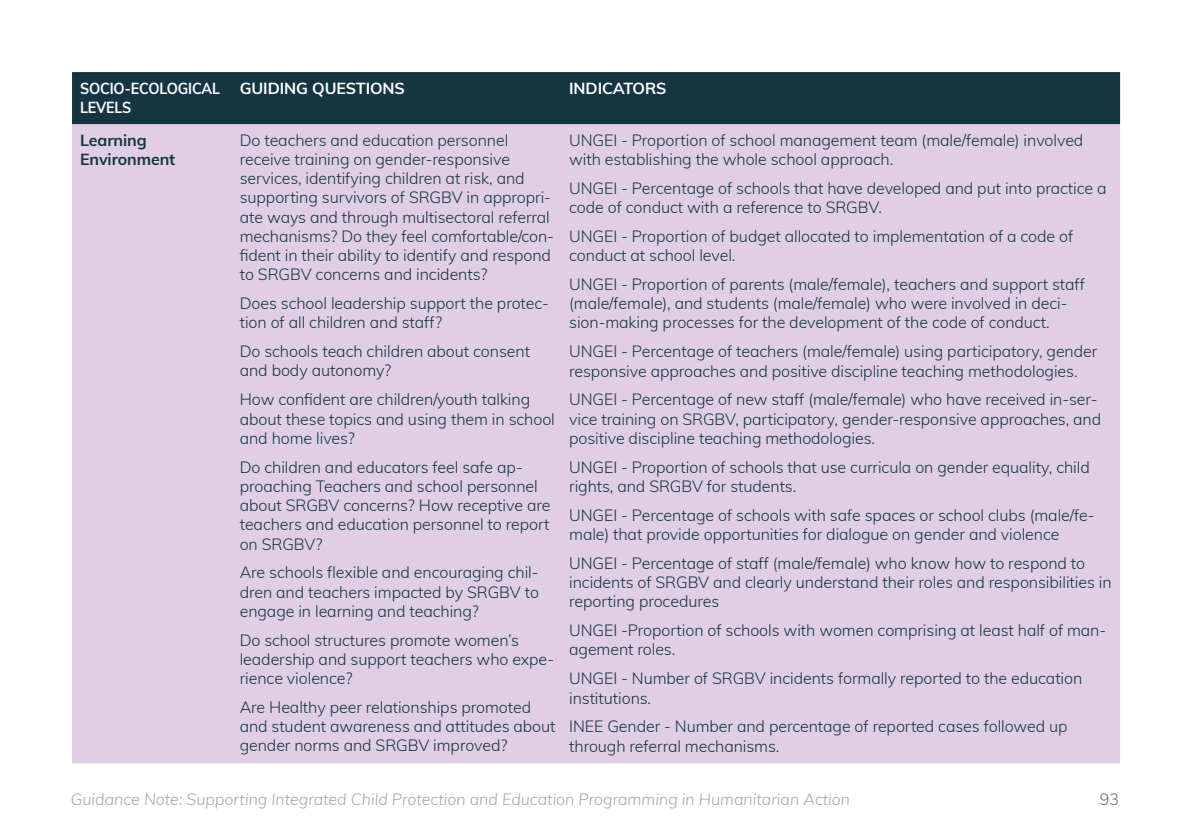
<style>
.page{position:relative;width:1191px;height:840px;background:#fff}
.page>*{position:absolute;margin:0;border:0;box-sizing:border-box;transform-origin:0 0}
.TABLE_Paragraph{font:300 16px/19.2px "Muli";letter-spacing:-.005em;color:#163543}
.t1{font:italic 300 16px "Muli";color:#a2a6ae}
.TABLE_Paragraph-2{font:700 16px "Muli";letter-spacing:-.01em;color:#fff}
.TABLE_Paragraph-3{font:700 16px/19.2px "Muli";letter-spacing:-.01em;color:#fff;scale:.89 1}
.TABLE_Paragraph-4{font:700 16px/19.2px "Muli";letter-spacing:-.005em;color:#163543}
.t2{font:300 16px "Muli";color:#616b77}
</style>
<div class="page">
<div style="left:72px;top:72px;width:1048px;height:52px;background:#163543"></div>
<div style="left:72px;top:124px;width:1048px;height:638px;background:#dfcee4"></div>
<hr style="left:72px;top:762px;width:160px;height:1px;background:#d5d6d8">
<hr style="left:232px;top:762px;width:329px;height:1px;background:#d5d6d8">
<hr style="left:561px;top:762px;width:559px;height:1px;background:#d5d6d8">
<p class="TABLE_Paragraph-3" style="left:80px;top:78px;width:159px">SOCIO-ECOLOGICAL<br>LEVELS</p>
<p class="TABLE_Paragraph-2" style="left:240px;top:76px;width:167px">GUIDING QUESTIONS</p>
<p class="TABLE_Paragraph-2" style="left:569px;top:76px;width:99px">INDICATORS</p>
<p class="TABLE_Paragraph-4" style="left:80px;top:129px;width:97px">Learning<br>Environment</p>
<p class="TABLE_Paragraph" style="left:240px;top:129px;width:316px">Do teachers and education personnel receive training on gender-responsive services, identifying children at risk, and supporting survivors of SRGBV in appropri&shy;ate ways and through multisectoral referral mechanisms? Do they feel comfortable/con&shy;fident in their ability to identify and respond to SRGBV concerns and incidents?</p>
<p class="TABLE_Paragraph" style="left:240px;top:293px;width:311px">Does school leadership support the protec&shy;tion of all children and staff?</p>
<p class="TABLE_Paragraph" style="left:240px;top:341px;width:292px">Do schools teach children about consent and body autonomy?</p>
<p class="TABLE_Paragraph" style="left:240px;top:389px;width:317px">How confident are children/youth talking about these topics and using them in school and home lives?</p>
<p class="TABLE_Paragraph" style="left:240px;top:456px;width:312px">Do children and educators feel safe ap&shy;proaching Teachers and school personnel about SRGBV concerns? How receptive are teachers and education personnel to report on SRGBV?</p>
<p class="TABLE_Paragraph" style="left:240px;top:562px;width:301px;text-align:justify">Are schools flexible and encouraging chil&shy;dren and teachers impacted by SRGBV to engage in learning and teaching?</p>
<p class="TABLE_Paragraph" style="left:240px;top:629px;width:316px">Do school structures promote women’s leadership and support teachers who expe&shy;rience violence?</p>
<p class="TABLE_Paragraph" style="left:240px;top:696px;width:317px">Are Healthy peer relationships promoted and student awareness and attitudes about gender norms and SRGBV improved?</p>
<p class="TABLE_Paragraph" style="left:569px;top:129px;width:516px">UNGEI - Proportion of school management team (male/female) involved with establishing the whole school approach.</p>
<p class="TABLE_Paragraph" style="left:569px;top:177px;width:539px">UNGEI - Percentage of schools that have developed and put into practice a code of conduct with a reference to SRGBV.</p>
<p class="TABLE_Paragraph" style="left:569px;top:226px;width:505px">UNGEI - Proportion of budget allocated to implementation of a code of conduct at school level.</p>
<p class="TABLE_Paragraph" style="left:569px;top:274px;width:517px">UNGEI - Proportion of parents (male/female), teachers and support staff (male/female), and students (male/female) who were involved in deci&shy;sion-making processes for the development of the code of conduct.</p>
<p class="TABLE_Paragraph" style="left:569px;top:341px;width:529px">UNGEI - Percentage of teachers (male/female) using participatory, gender responsive approaches and positive discipline teaching methodologies.</p>
<p class="TABLE_Paragraph" style="left:569px;top:389px;width:533px">UNGEI - Percentage of new staff (male/female) who have received in-ser&shy;vice training on SRGBV, participatory, gender-responsive approaches, and positive discipline teaching methodologies.</p>
<p class="TABLE_Paragraph" style="left:569px;top:456px;width:522px">UNGEI - Proportion of schools that use curricula on gender equality, child rights, and SRGBV for students.</p>
<p class="TABLE_Paragraph" style="left:569px;top:504px;width:527px">UNGEI - Percentage of schools with safe spaces or school clubs (male/fe&shy;male) that provide opportunities for dialogue on gender and violence</p>
<p class="TABLE_Paragraph" style="left:569px;top:552px;width:544px">UNGEI - Percentage of staff (male/female) who know how to respond to incidents of SRGBV and clearly understand their roles and responsibilities in reporting procedures</p>
<p class="TABLE_Paragraph" style="left:569px;top:619px;width:538px">UNGEI -Proportion of schools with women comprising at least half of man&shy;agement roles.</p>
<p class="TABLE_Paragraph" style="left:569px;top:667px;width:515px">UNGEI - Number of SRGBV incidents formally reported to the education institutions.</p>
<p class="TABLE_Paragraph" style="left:569px;top:715px;width:500px">INEE Gender - Number and percentage of reported cases followed up through referral mechanisms.</p>
<p class="t1" style="left:71px;top:787px;width:780px">Guidance Note: Supporting Integrated Child Protection and Education Programming in Humanitarian Action</p>
<p class="t2" style="left:1099px;top:787px;width:21px">93</p>
</div>
